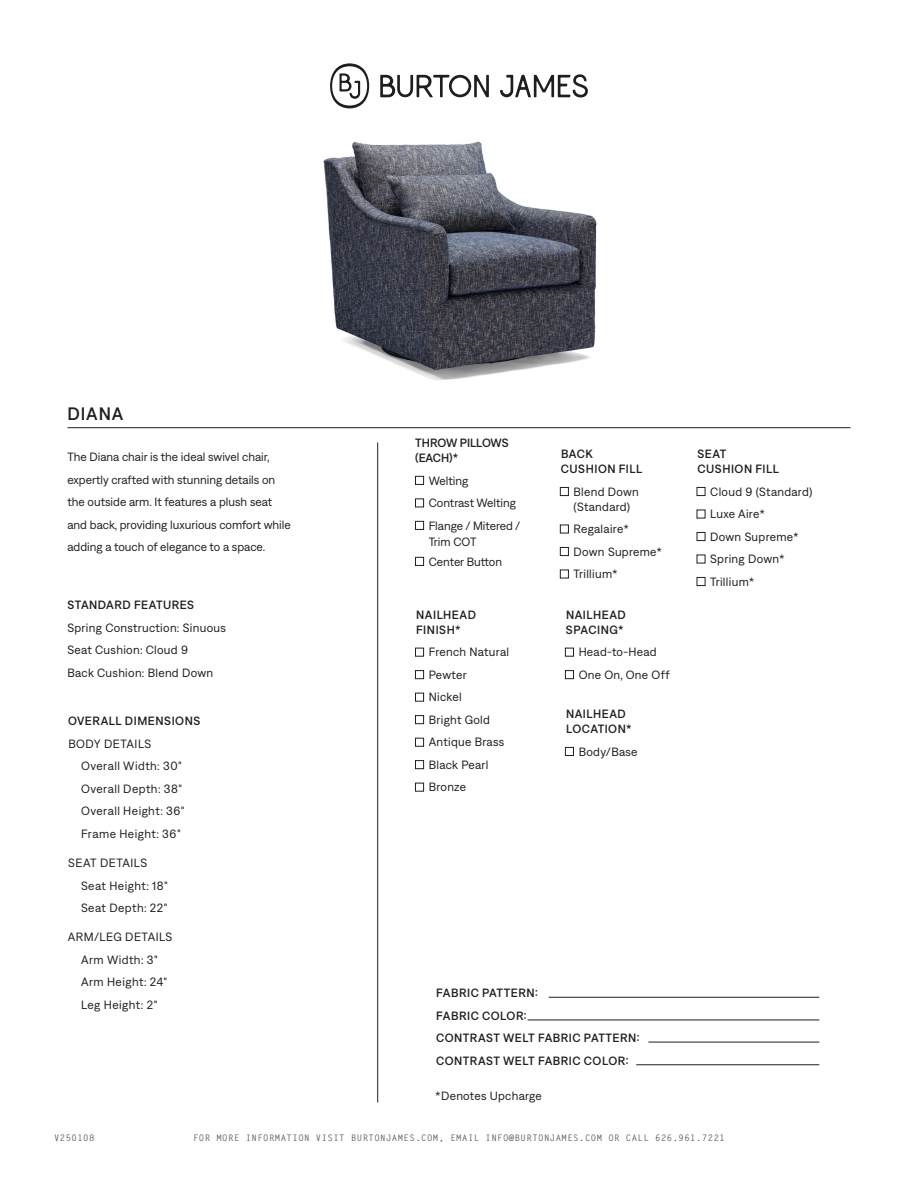
<style>
.page{position:relative;width:918px;height:1188px;background:#fff}
.page>*{position:absolute;margin:0;border:0;box-sizing:border-box;transform-origin:0 0}
.t1{font:500 18px "Denim INK";letter-spacing:.045em;color:#211f20}
.t2{font:12px "Denim";letter-spacing:.025em;color:#201d1e}
.t3{font:12px/22.5px "Denim";color:#231f20}
.t4{font:500 12px "Denim INK";letter-spacing:.04em;color:#211f20}
.t5{font:12px "Denim";letter-spacing:.04em;color:#231f20}
.t6{font:12px "Denim";letter-spacing:.035em;color:#231f20}
.t7{font:500 12px/15px "Denim INK";letter-spacing:-.015em;color:#231f20}
.t8{font:500 12px "Denim INK";letter-spacing:.045em;color:#231f20}
.t9{font:700 9px "Letter Gothic Std";letter-spacing:.05em;color:#635d5d}
</style>
<div class="page">
<svg style="left:330px;top:63px;width:39px;height:45px"></svg>
<svg style="left:380px;top:75px;width:109px;height:23px"></svg>
<svg style="left:500px;top:74px;width:88px;height:24px"></svg>
<hr style="left:68px;top:427px;width:782px;height:1px;background:#211f20">
<img style="left:323px;top:141px;width:274px;height:240px">
<hr style="left:549px;top:997px;width:270px;height:1px;background:#211f20">
<hr style="left:648px;top:1042px;width:171px;height:1px;background:#211f20">
<hr style="left:528px;top:1020px;width:291px;height:1px;background:#211f20">
<hr style="left:636px;top:1065px;width:183px;height:1px;background:#211f20">
<hr style="left:377px;top:442px;width:1px;height:660px;background:#211f20">
<div style="left:415px;top:476px;width:9px;height:9px;background:#fff;border:1px solid #211f20"></div>
<div style="left:415px;top:499px;width:9px;height:8px;background:#fff;border:1px solid #211f20"></div>
<div style="left:415px;top:521px;width:9px;height:9px;background:#fff;border:1px solid #211f20"></div>
<div style="left:415px;top:557px;width:9px;height:9px;background:#fff;border:1px solid #211f20"></div>
<div style="left:415px;top:648px;width:9px;height:8px;background:#fff;border:1px solid #211f20"></div>
<div style="left:415px;top:670px;width:9px;height:9px;background:#fff;border:1px solid #211f20"></div>
<div style="left:415px;top:693px;width:9px;height:8px;background:#fff;border:1px solid #211f20"></div>
<div style="left:415px;top:715px;width:9px;height:9px;background:#fff;border:1px solid #211f20"></div>
<div style="left:415px;top:738px;width:9px;height:8px;background:#fff;border:1px solid #211f20"></div>
<div style="left:415px;top:760px;width:9px;height:9px;background:#fff;border:1px solid #211f20"></div>
<div style="left:415px;top:783px;width:9px;height:8px;background:#fff;border:1px solid #211f20"></div>
<div style="left:565px;top:648px;width:9px;height:8px;background:#fff;border:1px solid #211f20"></div>
<div style="left:565px;top:670px;width:9px;height:9px;background:#fff;border:1px solid #211f20"></div>
<div style="left:565px;top:747px;width:9px;height:9px;background:#fff;border:1px solid #211f20"></div>
<div style="left:697px;top:487px;width:8px;height:9px;background:#fff;border:1px solid #211f20"></div>
<div style="left:697px;top:532px;width:8px;height:9px;background:#fff;border:1px solid #211f20"></div>
<div style="left:697px;top:577px;width:8px;height:9px;background:#fff;border:1px solid #211f20"></div>
<div style="left:560px;top:487px;width:9px;height:9px;background:#fff;border:1px solid #211f20"></div>
<div style="left:560px;top:525px;width:9px;height:8px;background:#fff;border:1px solid #211f20"></div>
<div style="left:560px;top:547px;width:9px;height:9px;background:#fff;border:1px solid #211f20"></div>
<div style="left:560px;top:570px;width:9px;height:8px;background:#fff;border:1px solid #211f20"></div>
<p class="t1" style="left:68px;top:401px;width:57px">DIANA</p>
<p class="t3" style="left:67px;top:445px;width:225px">The Diana chair is the ideal swivel chair, expertly crafted with stunning details on the outside arm. It features a plush seat and back, providing luxurious comfort while adding a touch of elegance to a space.</p>
<p class="t4" style="left:68px;top:597px;width:128px">STANDARD FEATURES</p>
<p class="t2" style="left:68px;top:619px;width:160px">Spring Construction: Sinuous</p>
<p class="t2" style="left:68px;top:642px;width:122px">Seat Cushion: Cloud 9</p>
<p class="t2" style="left:68px;top:664px;width:147px">Back Cushion: Blend Down</p>
<p class="t8" style="left:68px;top:713px;width:134px">OVERALL DIMENSIONS</p>
<p class="t5" style="left:68px;top:735px;width:85px">BODY DETAILS</p>
<p class="t5" style="left:81px;top:758px;width:102px">Overall Width: 30"</p>
<p class="t5" style="left:81px;top:780px;width:103px">Overall Depth: 38"</p>
<p class="t5" style="left:81px;top:803px;width:105px">Overall Height: 36"</p>
<p class="t5" style="left:81px;top:825px;width:101px">Frame Height: 36"</p>
<p class="t5" style="left:68px;top:854px;width:81px">SEAT DETAILS</p>
<p class="t5" style="left:81px;top:877px;width:88px">Seat Height: 18"</p>
<p class="t5" style="left:81px;top:899px;width:88px">Seat Depth: 22"</p>
<p class="t5" style="left:68px;top:929px;width:106px">ARM/LEG DETAILS</p>
<p class="t5" style="left:81px;top:951px;width:78px">Arm Width: 3"</p>
<p class="t6" style="left:81px;top:974px;width:88px">Arm Height: 24"</p>
<p class="t6" style="left:81px;top:996px;width:78px">Leg Height: 2"</p>
<p class="t7" style="left:415px;top:435px;width:95px">THROW PILLOWS (EACH)*</p>
<p class="t3" style="left:429px;top:468px;width:41px">Welting</p>
<p class="t3" style="left:429px;top:491px;width:89px">Contrast Welting</p>
<p class="t3" style="left:429px;top:516px;width:93px;line-height:16.5px">Flange / Mitered /<br>Trim COT</p>
<p class="t3" style="left:429px;top:549px;width:75px">Center Button</p>
<p class="t4" style="left:416px;top:606px;width:61px">NAILHEAD</p>
<p class="t4" style="left:416px;top:621px;width:46px">FINISH*</p>
<p class="t2" style="left:429px;top:644px;width:82px">French Natural</p>
<p class="t2" style="left:429px;top:666px;width:39px">Pewter</p>
<p class="t2" style="left:429px;top:689px;width:34px">Nickel</p>
<p class="t2" style="left:429px;top:711px;width:63px">Bright Gold</p>
<p class="t2" style="left:429px;top:734px;width:77px">Antique Brass</p>
<p class="t2" style="left:429px;top:756px;width:61px">Black Pearl</p>
<p class="t2" style="left:429px;top:779px;width:39px">Bronze</p>
<p class="t4" style="left:561px;top:445px;width:33px">BACK</p>
<p class="t4" style="left:561px;top:460px;width:83px">CUSHION FILL</p>
<p class="t2" style="left:574px;top:483px;width:67px">Blend Down</p>
<p class="t2" style="left:574px;top:498px;width:58px">(Standard)</p>
<p class="t2" style="left:574px;top:521px;width:57px">Regalaire*</p>
<p class="t2" style="left:574px;top:543px;width:90px">Down Supreme*</p>
<p class="t2" style="left:574px;top:566px;width:46px">Trillium*</p>
<p class="t4" style="left:566px;top:606px;width:61px">NAILHEAD</p>
<p class="t4" style="left:566px;top:621px;width:59px">SPACING*</p>
<p class="t2" style="left:579px;top:644px;width:79px">Head-to-Head</p>
<p class="t2" style="left:579px;top:666px;width:93px">One On, One Off</p>
<p class="t4" style="left:566px;top:705px;width:61px">NAILHEAD</p>
<p class="t4" style="left:566px;top:720px;width:67px">LOCATION*</p>
<p class="t2" style="left:579px;top:743px;width:60px">Body/Base</p>
<p class="t4" style="left:698px;top:445px;width:30px">SEAT</p>
<p class="t4" style="left:698px;top:460px;width:83px">CUSHION FILL</p>
<p class="t2" style="left:710px;top:483px;width:104px">Cloud 9 (Standard)</p>
<p class="t2" style="left:710px;top:506px;width:56px">Luxe Aire*</p>
<p class="t2" style="left:710px;top:528px;width:90px">Down Supreme*</p>
<p class="t2" style="left:710px;top:551px;width:76px">Spring Down*</p>
<p class="t2" style="left:710px;top:573px;width:46px">Trillium*</p>
<p class="t4" style="left:436px;top:984px;width:103px">FABRIC PATTERN:</p>
<p class="t4" style="left:436px;top:1029px;width:205px">CONTRAST WELT FABRIC PATTERN:</p>
<p class="t4" style="left:436px;top:1007px;width:92px">FABRIC COLOR:</p>
<p class="t4" style="left:436px;top:1052px;width:194px">CONTRAST WELT FABRIC COLOR:</p>
<p class="t2" style="left:435px;top:1087px;width:108px">*Denotes Upcharge</p>
<p class="t9" style="left:54px;top:1132px;width:42px">V250108</p>
<p class="t9" style="left:193px;top:1132px;width:533px">FOR MORE INFORMATION VISIT BURTONJAMES.COM, EMAIL INFO@BURTONJAMES.COM OR CALL 626.961.7221</p>
</div>
